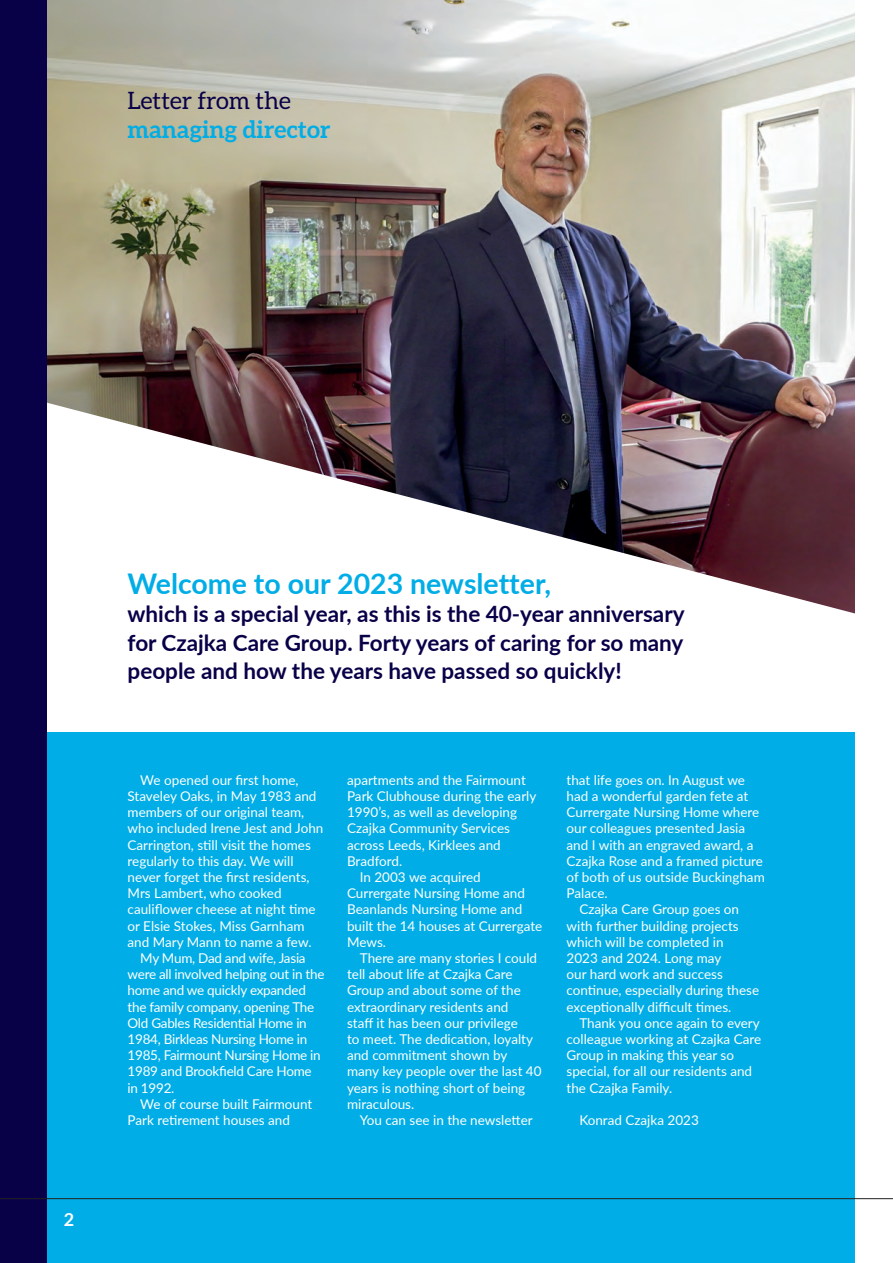
<style>
.page{position:relative;width:893px;height:1263px;background:#fff}
.page>*{position:absolute;margin:0;border:0;box-sizing:border-box;transform-origin:0 0}
.Sub_Head{font:700 28.5px "Lato";color:#00ade6}
.t1{font:700 24px/28.8px "Aleo";color:#00ade6}
.Sub_Head-2{font:700 22.5px/28.5px "Lato";color:#090148;text-align:justify}
.t2{font:700 18px "Lato";color:#fff}
.Body_copy_9pt{font:13.5px/16.2px "Lato";color:#fff}
.Body_copy_9pt-2{font:13.5px/16.2px "Lato";letter-spacing:-.02em;color:#fff}
.s1{font-weight:400;color:#090148}
</style>
<div class="page">
<img style="left:47px;top:0;width:808px;height:393px">
<img style="left:47px;top:393px;width:808px;height:221px">
<div style="left:47px;top:732px;width:808px;height:531px;background:#00ade6"></div>
<div style="left:0;top:0;width:47px;height:1263px;background:#090148"></div>
<hr style="left:0;top:1198px;width:893px;height:1px;background:#231f20">
<p class="t1" style="left:128px;top:86px;width:205px"><span class="s1">Letter from the </span>managing director</p>
<p class="t2" style="left:64px;top:1207px;width:12px">2</p>
<p class="Sub_Head" style="left:128px;top:562px;width:425px">Welcome to our 2023 newsletter,</p>
<p class="Sub_Head-2" style="left:128px;top:599px;width:558px">which is a special year, as this is the 40-year anniversary for Czajka Care Group. Forty years of caring for so many people and how the years have passed so quickly!</p>
<p class="Body_copy_9pt" style="left:128px;top:771px;width:197px;text-indent:13px">We opened our first home,<br>Staveley Oaks, in May 1983 and members of our original team, who included Irene Jest and John<br>Carrington, still visit the homes regularly to this day. We will never forget the first residents,<br>Mrs Lambert, who cooked cauliflower cheese at night time or Elsie Stokes, Miss Garnham and Mary Mann to name a few.</p>
<p class="Body_copy_9pt-2" style="left:128px;top:949px;width:198px;text-indent:13px">My Mum, Dad and wife, Jasia were all involved helping out in the home and we quickly expanded the family company, opening The<br>Old Gables Residential Home in<br>1984, Birkleas Nursing Home in<br>1985, Fairmount Nursing Home in<br>1989 and Brookfield Care Home in 1992.</p>
<p class="Body_copy_9pt" style="left:128px;top:1095px;width:186px;text-indent:13px">We of course built Fairmount<br>Park retirement houses and</p>
<p class="Body_copy_9pt" style="left:347px;top:771px;width:191px">apartments and the Fairmount<br>Park Clubhouse during the early<br>1990’s, as well as developing<br>Czajka Community Services across Leeds, Kirklees and<br>Bradford.</p>
<p class="Body_copy_9pt" style="left:347px;top:868px;width:197px;text-indent:13px">In 2003 we acquired<br>Currergate Nursing Home and<br>Beanlands Nursing Home and built the 14 houses at Currergate<br>Mews.</p>
<p class="Body_copy_9pt" style="left:347px;top:949px;width:196px;text-indent:13px">There are many stories I could tell about life at Czajka Care<br>Group and about some of the extraordinary residents and<br>staff it has been our privilege<br>to meet. The dedication, loyalty and commitment shown by many key people over the last 40 years is nothing short of being miraculous.</p>
<p class="Body_copy_9pt" style="left:360px;top:1111px;width:174px">You can see in the newsletter</p>
<p class="Body_copy_9pt" style="left:567px;top:771px;width:200px">that life goes on. In August we had a wonderful garden fete at<br>Currergate Nursing Home where our colleagues presented Jasia and I with an engraved award, a<br>Czajka Rose and a framed picture of both of us outside Buckingham<br>Palace.</p>
<p class="Body_copy_9pt" style="left:567px;top:901px;width:194px;text-indent:13px">Czajka Care Group goes on with further building projects which will be completed in<br>2023 and 2024. Long may<br>our hard work and success continue, especially during these exceptionally difficult times.</p>
<p class="Body_copy_9pt" style="left:567px;top:1014px;width:196px;text-indent:13px">Thank you once again to every colleague working at Czajka Care<br>Group in making this year so special, for all our residents and the Czajka Family.</p>
<p class="Body_copy_9pt" style="left:579px;top:1111px;width:121px">Konrad Czajka 2023</p>
</div>
